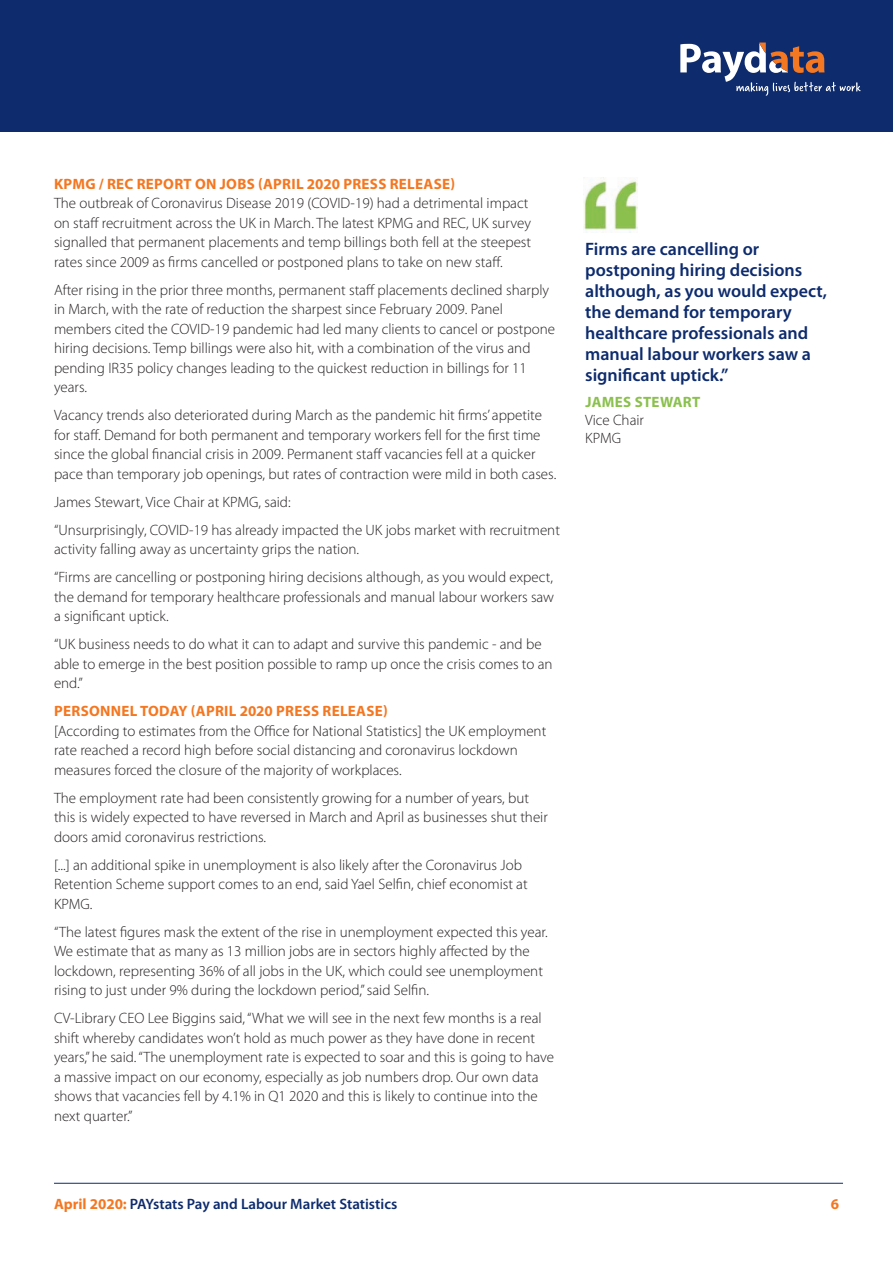
<style>
.page{position:relative;width:893px;height:1263px;background:#fff}
.page>*{position:absolute;margin:0;border:0;box-sizing:border-box;transform-origin:0 0}
.t1{font:600 18px/21px "Myriad Pro";color:#0d2b6d}
.t2{font:300 15px/19.5px "Myriad Pro";color:#231f20}
.t3{font:700 15px "Myriad Pro";letter-spacing:.02em;color:#f47721}
.t4{font:600 15px "Myriad Pro";color:#0d2b6d}
.t5{font:700 15px/18px "Myriad Pro";letter-spacing:.02em;color:#8bc04e}
.s1{font-weight:300;color:#231f20}
.s2{font-weight:700;color:#f47721}
</style>
<div class="page">
<img style="left:583px;top:178px;width:55px;height:54px">
<div style="left:0;top:0;width:893px;height:132px;background:#0d2b6d"></div>
<svg style="left:680px;top:43px;width:181px;height:53px"></svg>
<hr style="left:54px;top:1183px;width:789px;height:1px;background:#0d2b6d">
<p class="t3" style="left:54px;top:174px;width:402px">KPMG / REC REPORT ON JOBS (APRIL 2020 PRESS RELEASE)</p>
<p class="t2" style="left:54px;top:193px;width:479px">The outbreak of Coronavirus Disease 2019 (COVID-19) had a detrimental impact on staff recruitment across the UK in March. The latest KPMG and REC, UK survey signalled that permanent placements and temp billings both fell at the steepest rates since 2009 as firms cancelled or postponed plans to take on new staff.</p>
<p class="t2" style="left:54px;top:280px;width:503px">After rising in the prior three months, permanent staff placements declined sharply in March, with the rate of reduction the sharpest since February 2009. Panel members cited the COVID-19 pandemic had led many clients to cancel or postpone hiring decisions. Temp billings were also hit, with a combination of the virus and pending IR35 policy changes leading to the quickest reduction in billings for 11 years.</p>
<p class="t2" style="left:54px;top:405px;width:504px">Vacancy trends also deteriorated during March as the pandemic hit firms’ appetite for staff. Demand for both permanent and temporary workers fell for the first time since the global financial crisis in 2009. Permanent staff vacancies fell at a quicker pace than temporary job openings, but rates of contraction were mild in both cases.</p>
<p class="t2" style="left:54px;top:492px;width:238px">James Stewart, Vice Chair at KPMG, said:</p>
<p class="t2" style="left:54px;top:520px;width:507px">“Unsurprisingly, COVID-19 has already impacted the UK jobs market with recruitment activity falling away as uncertainty grips the nation.</p>
<p class="t2" style="left:54px;top:567px;width:502px;text-align:justify">“Firms are cancelling or postponing hiring decisions although, as you would expect, the demand for temporary healthcare professionals and manual labour workers saw a significant uptick.</p>
<p class="t2" style="left:54px;top:634px;width:500px">“UK business needs to do what it can to adapt and survive this pandemic - and be able to emerge in the best position possible to ramp up once the crisis comes to an end.”</p>
<p class="t3" style="left:54px;top:701px;width:335px">PERSONNEL TODAY (APRIL 2020 PRESS RELEASE)</p>
<p class="t2" style="left:54px;top:721px;width:494px">[According to estimates from the Office for National Statistics] the UK employment rate reached a record high before social distancing and coronavirus lockdown measures forced the closure of the majority of workplaces.</p>
<p class="t2" style="left:54px;top:788px;width:495px">The employment rate had been consistently growing for a number of years, but this is widely expected to have reversed in March and April as businesses shut their doors amid coronavirus restrictions.</p>
<p class="t2" style="left:54px;top:855px;width:475px">[...] an additional spike in unemployment is also likely after the Coronavirus Job<br>Retention Scheme support comes to an end, said Yael Selfin, chief economist at<br>KPMG.</p>
<p class="t2" style="left:54px;top:922px;width:495px">“The latest figures mask the extent of the rise in unemployment expected this year.<br>We estimate that as many as 13 million jobs are in sectors highly affected by the lockdown, representing 36% of all jobs in the UK, which could see unemployment rising to just under 9% during the lockdown period,” said Selfin.</p>
<p class="t2" style="left:54px;top:1008px;width:502px">CV-Library CEO Lee Biggins said, “What we will see in the next few months is a real shift whereby candidates won’t hold as much power as they have done in recent years,” he said. “The unemployment rate is expected to soar and this is going to have a massive impact on our economy, especially as job numbers drop. Our own data shows that vacancies fell by 4.1% in Q1 2020 and this is likely to continue into the next quarter.”</p>
<p class="t1" style="left:585px;top:237px;width:243px">Firms are cancelling or postponing hiring decisions although, as you would expect, the demand for temporary healthcare professionals and manual labour workers saw a significant uptick.”</p>
<p class="t5" style="left:585px;top:392px;width:117px">JAMES STEWART<br><span class="s1">Vice Chair</span></p>
<p class="t2" style="left:585px;top:428px;width:37px">KPMG</p>
<p class="t4" style="left:54px;top:1195px;width:345px"><span class="s2">April 2020:</span> PAYstats Pay and Labour Market Statistics</p>
<p class="t3" style="left:831px;top:1194px;width:10px">6</p>
</div>
